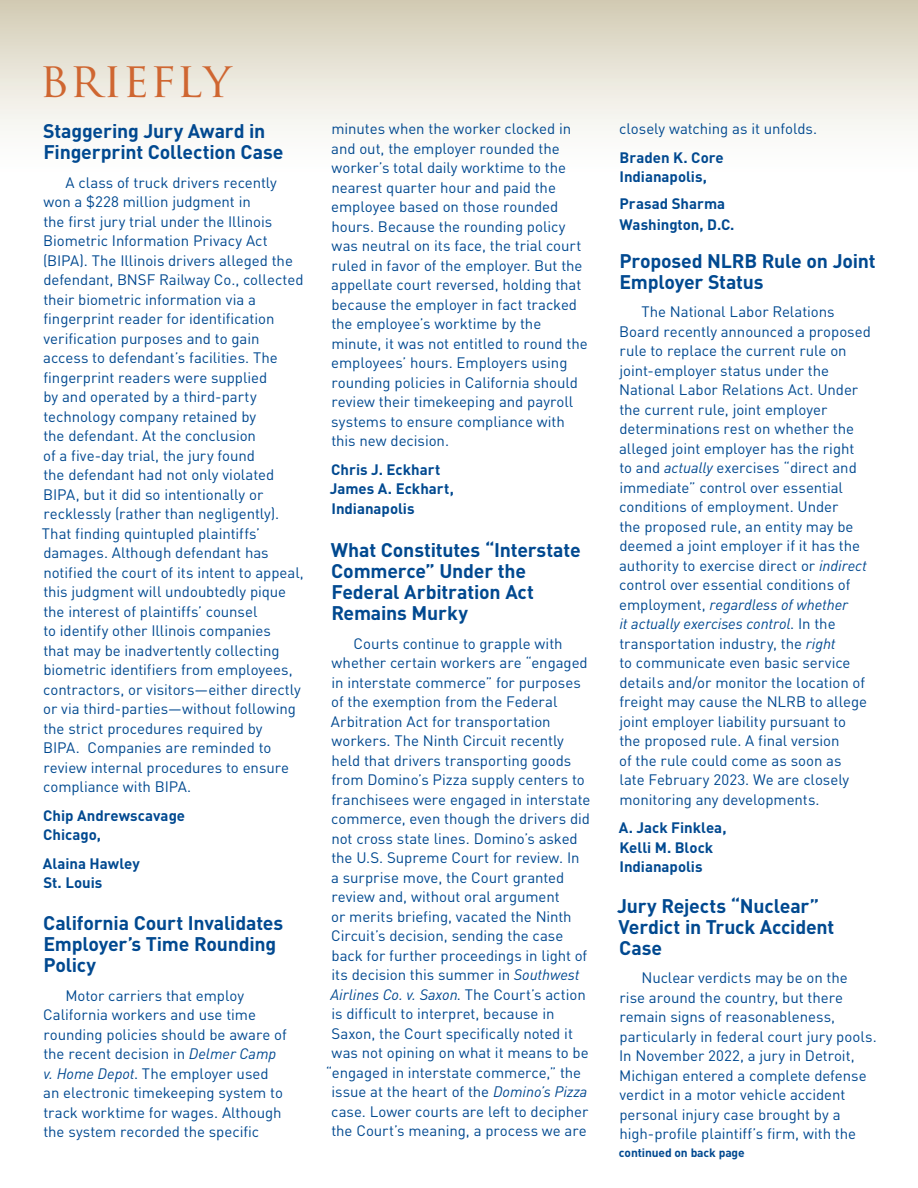
<style>
.page{position:relative;width:918px;height:1188px;background:#fff}
.page>*{position:absolute;margin:0;border:0;box-sizing:border-box;transform-origin:0 0}
.t1{font:48px "Trajan Pro";letter-spacing:.02em;color:#cf6631}
.body_copy{font:700 19.5px/21px "DIN";letter-spacing:-.01em;color:#014990}
.t2{font:15px/19.5px "DIN";letter-spacing:-.005em;color:#014990}
.t3{font:700 15px "DIN";color:#014990}
.t4{font:italic 15px "DIN";letter-spacing:-.005em;color:#014990}
.t5{font:700 12px "DIN";letter-spacing:-.01em;color:#014990}
.s1{font-style:italic}
.s2{font-style:normal}
</style>
<div class="page">
<div style="left:0;top:0;width:918px;height:180px;background:linear-gradient(to bottom,#d5ceb8,#fff)"></div>
<p class="t1" style="left:40px;top:49px;width:193px">briefly</p>
<p class="body_copy" style="left:43px;top:120px;width:242px">Staggering Jury Award in<br>Fingerprint Collection Case</p>
<p class="t2" style="left:42px;top:172px;width:263px;text-indent:24px">A class of truck drivers recently won a $228 million judgment in<br>the first jury trial under the Illinois Biometric Information Privacy Act (BIPA). The Illinois drivers alleged the defendant, BNSF Railway Co., collected their biometric information via a fingerprint reader for identification verification purposes and to gain access to defendant’s facilities. The fingerprint readers were supplied<br>by and operated by a third-party technology company retained by<br>the defendant. At the conclusion<br>of a five-day trial, the jury found<br>the defendant had not only violated BIPA, but it did so intentionally or recklessly (rather than negligently).<br>That finding quintupled plaintiffs’ damages. Although defendant has notified the court of its intent to appeal, this judgment will undoubtedly pique the interest of plaintiffs’ counsel<br>to identify other Illinois companies<br>that may be inadvertently collecting biometric identifiers from employees, contractors, or visitors—either directly or via third-parties—without following the strict procedures required by<br>BIPA. Companies are reminded to review internal procedures to ensure compliance with BIPA.</p>
<p class="t3" style="left:43px;top:805px;width:143px">Chip Andrewscavage</p>
<p class="t3" style="left:43px;top:825px;width:59px">Chicago,</p>
<p class="t3" style="left:43px;top:853px;width:98px">Alaina Hawley</p>
<p class="t3" style="left:43px;top:873px;width:60px">St. Louis</p>
<p class="body_copy" style="left:43px;top:912px;width:242px">California Court Invalidates<br>Employer’s Time Rounding<br>Policy</p>
<p class="t2" style="left:43px;top:985px;width:245px;text-indent:22px">Motor carriers that employ California workers and use time rounding policies should be aware of the recent decision in <span class="s1">Delmer Camp v. Home Depot</span>. The employer used an electronic timekeeping system to track worktime for wages. Although the system recorded the specific</p>
<p class="t2" style="left:331px;top:119px;width:258px">minutes when the worker clocked in and out, the employer rounded the worker’s total daily worktime to the nearest quarter hour and paid the employee based on those rounded hours. Because the rounding policy was neutral on its face, the trial court ruled in favor of the employer. But the appellate court reversed, holding that because the employer in fact tracked the employee’s worktime by the minute, it was not entitled to round the employees’ hours. Employers using rounding policies in California should review their timekeeping and payroll systems to ensure compliance with this new decision.</p>
<p class="t3" style="left:331px;top:459px;width:110px">Chris J. Eckhart</p>
<p class="t3" style="left:330px;top:479px;width:126px">James A. Eckhart,</p>
<p class="t3" style="left:332px;top:498px;width:85px">Indianapolis</p>
<p class="body_copy" style="left:331px;top:539px;width:251px">What Constitutes “Interstate<br>Commerce” Under the<br>Federal Arbitration Act<br>Remains Murky</p>
<p class="t2" style="left:353px;top:633px;width:211px">Courts continue to grapple with</p>
<p class="t2" style="left:332px;top:653px;width:258px">whether certain workers are “engaged</p>
<p class="t2" style="left:331px;top:672px;width:251px">in interstate commerce” for purposes</p>
<p class="t2" style="left:331px;top:692px;width:228px">of the exemption from the Federal</p>
<p class="t2" style="left:331px;top:711px;width:222px">Arbitration Act for transportation</p>
<p class="t2" style="left:332px;top:731px;width:234px">workers. The Ninth Circuit recently</p>
<p class="t2" style="left:331px;top:750px;width:241px">held that drivers transporting goods</p>
<p class="t2" style="left:332px;top:770px;width:255px">from Domino’s Pizza supply centers to</p>
<p class="t2" style="left:332px;top:789px;width:260px">franchisees were engaged in interstate</p>
<p class="t2" style="left:331px;top:809px;width:260px">commerce, even though the drivers did</p>
<p class="t2" style="left:331px;top:828px;width:248px">not cross state lines. Domino’s asked</p>
<p class="t2" style="left:331px;top:848px;width:250px">the U.S. Supreme Court for review. In</p>
<p class="t2" style="left:331px;top:867px;width:235px">a surprise move, the Court granted</p>
<p class="t2" style="left:331px;top:887px;width:230px">review and, without oral argument</p>
<p class="t2" style="left:331px;top:906px;width:242px">or merits briefing, vacated the Ninth</p>
<p class="t2" style="left:331px;top:926px;width:234px">Circuit’s decision, sending the case</p>
<p class="t2" style="left:331px;top:945px;width:257px">back for further proceedings in light of</p>
<p class="t2" style="left:331px;top:965px;width:250px">its decision this summer in <span class="s1">Southwest</span></p>
<p class="t4" style="left:330px;top:985px;width:257px">Airlines Co. v. Saxon<span class="s2">. The Court’s action</span></p>
<p class="t2" style="left:331px;top:1004px;width:224px">is difficult to interpret, because in</p>
<p class="t2" style="left:331px;top:1023px;width:243px">Saxon, the Court specifically noted it</p>
<p class="t2" style="left:332px;top:1043px;width:259px">was not opining on what it means to be</p>
<p class="t2" style="left:326px;top:1062px;width:257px">“engaged in interstate commerce,” the</p>
<p class="t2" style="left:331px;top:1082px;width:257px">issue at the heart of the <span class="s1">Domino’s Pizza</span></p>
<p class="t2" style="left:331px;top:1101px;width:259px">case. Lower courts are left to decipher</p>
<p class="t2" style="left:331px;top:1121px;width:257px">the Court’s meaning, a process we are</p>
<p class="t2" style="left:619px;top:119px;width:199px">closely watching as it unfolds.</p>
<p class="t3" style="left:620px;top:147px;width:106px">Braden K. Core</p>
<p class="t3" style="left:620px;top:167px;width:89px">Indianapolis,</p>
<p class="t3" style="left:620px;top:194px;width:107px">Prasad Sharma</p>
<p class="t3" style="left:619px;top:215px;width:117px">Washington, D.C.</p>
<p class="body_copy" style="left:619px;top:249px;width:258px">Proposed NLRB Rule on Joint<br>Employer Status</p>
<p class="t2" style="left:619px;top:302px;width:253px;text-indent:22px">The National Labor Relations Board recently announced a proposed rule to replace the current rule on joint-employer status under the National Labor Relations Act. Under the current rule, joint employer determinations rest on whether the alleged joint employer has the right<br>to and <span class="s1">actually</span> exercises “direct and immediate” control over essential conditions of employment. Under<br>the proposed rule, an entity may be deemed a joint employer if it has the authority to exercise direct or <span class="s1">indirect </span>control over essential conditions of employment, <span class="s1">regardless of whether<br>it actually exercises control</span>. In the transportation industry, the <span class="s1">right<br></span>to communicate even basic service details and/or monitor the location of freight may cause the NLRB to allege joint employer liability pursuant to<br>the proposed rule. A final version<br>of the rule could come as soon as<br>late February 2023. We are closely monitoring any developments.</p>
<p class="t3" style="left:619px;top:818px;width:109px">A. Jack Finklea,</p>
<p class="t3" style="left:620px;top:837px;width:95px">Kelli M. Block</p>
<p class="t3" style="left:620px;top:857px;width:85px">Indianapolis</p>
<p class="body_copy" style="left:617px;top:894px;width:219px">Jury Rejects “Nuclear”<br>Verdict in Truck Accident<br>Case</p>
<p class="t2" style="left:619px;top:968px;width:259px;text-indent:22px">Nuclear verdicts may be on the rise around the country, but there remain signs of reasonableness, particularly in federal court jury pools.<br>In November 2022, a jury in Detroit, Michigan entered a complete defense verdict in a motor vehicle accident personal injury case brought by a high-profile plaintiff’s firm, with the</p>
<p class="t5" style="left:619px;top:1145px;width:127px">continued on back page</p>
</div>
